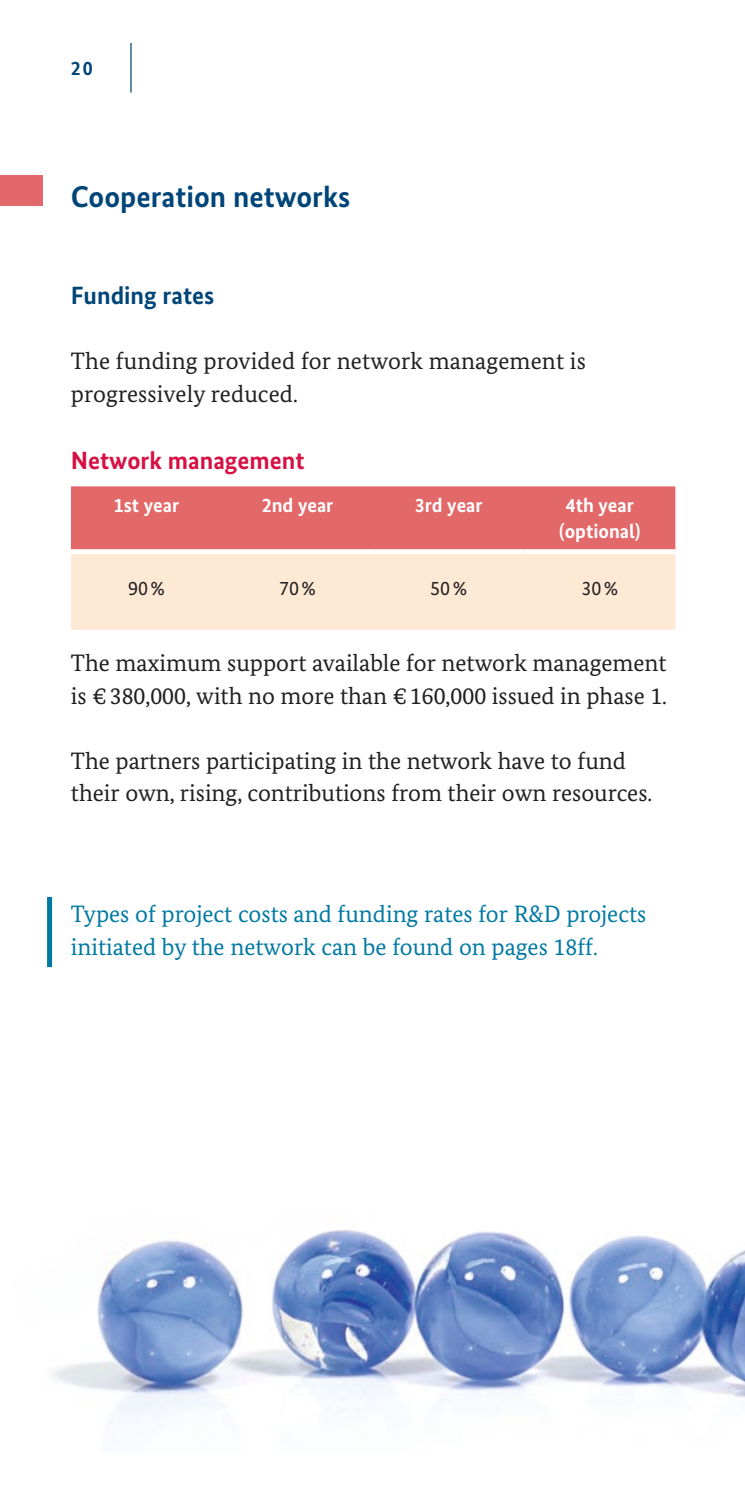
<style>
.page{position:relative;width:745px;height:1489px;background:#fff}
.page>*{position:absolute;margin:0;border:0;box-sizing:border-box;transform-origin:0 0}
.t1{font:700 30px "Bundes Sans";color:#004578}
.t2{font:700 25px "Bundes Sans";color:#d71043}
.t3{font:700 25px "Bundes Sans";color:#004578}
.t4{font:23.75px/32.5px "Bundes Serif";color:#231f20}
.t5{font:23.75px/32.5px "Bundes Serif";color:#0079a3}
.t6{font:700 20px/25px "Bundes Sans";color:#fff;text-align:center}
.t7{font:20px "Bundes Sans";color:#231f20}
.t8{font:700 20px "Bundes Sans";color:#004578}
</style>
<div class="page">
<hr style="left:130px;top:43px;width:1px;height:49px;background:#004578">
<div style="left:0;top:175px;width:43px;height:31px;background:#e3686b"></div>
<div style="left:71px;top:486px;width:604px;height:63px;background:#e3686a"></div>
<div style="left:71px;top:554px;width:604px;height:75px;background:#fee9d5"></div>
<div style="left:47px;top:896px;width:5px;height:71px;background:#0079a3"></div>
<img style="left:53px;top:1230px;width:691px;height:194px">
<p class="t8" style="left:71px;top:56px;width:24px">20</p>
<p class="t1" style="left:71px;top:178px;width:281px">Cooperation networks</p>
<p class="t3" style="left:71px;top:280px;width:145px">Funding rates</p>
<p class="t4" style="left:71px;top:345px;width:516px">The funding provided for network management is progressively reduced.</p>
<p class="t2" style="left:71px;top:445px;width:235px">Network management</p>
<p class="t6" style="left:114px;top:493px;width:67px">1st year</p>
<p class="t6" style="left:261px;top:493px;width:73px">2nd year</p>
<p class="t6" style="left:414px;top:493px;width:69px">3rd year</p>
<p class="t6" style="left:558px;top:493px;width:83px">4th year (optional)</p>
<p class="t7" style="left:128px;top:576px;width:38px">90%</p>
<p class="t7" style="left:279px;top:576px;width:38px">70%</p>
<p class="t7" style="left:430px;top:576px;width:38px">50%</p>
<p class="t7" style="left:581px;top:576px;width:38px">30%</p>
<p class="t4" style="left:71px;top:646px;width:597px">The maximum support available for network management is €380,000, with no more than €160,000 issued in phase 1.</p>
<p class="t4" style="left:71px;top:744px;width:582px">The partners participating in the network have to fund their own, rising, contributions from their own resources.</p>
<p class="t5" style="left:71px;top:897px;width:576px">Types of project costs and funding rates for R&amp;D projects initiated by the network can be found on pages 18ff.</p>
</div>
